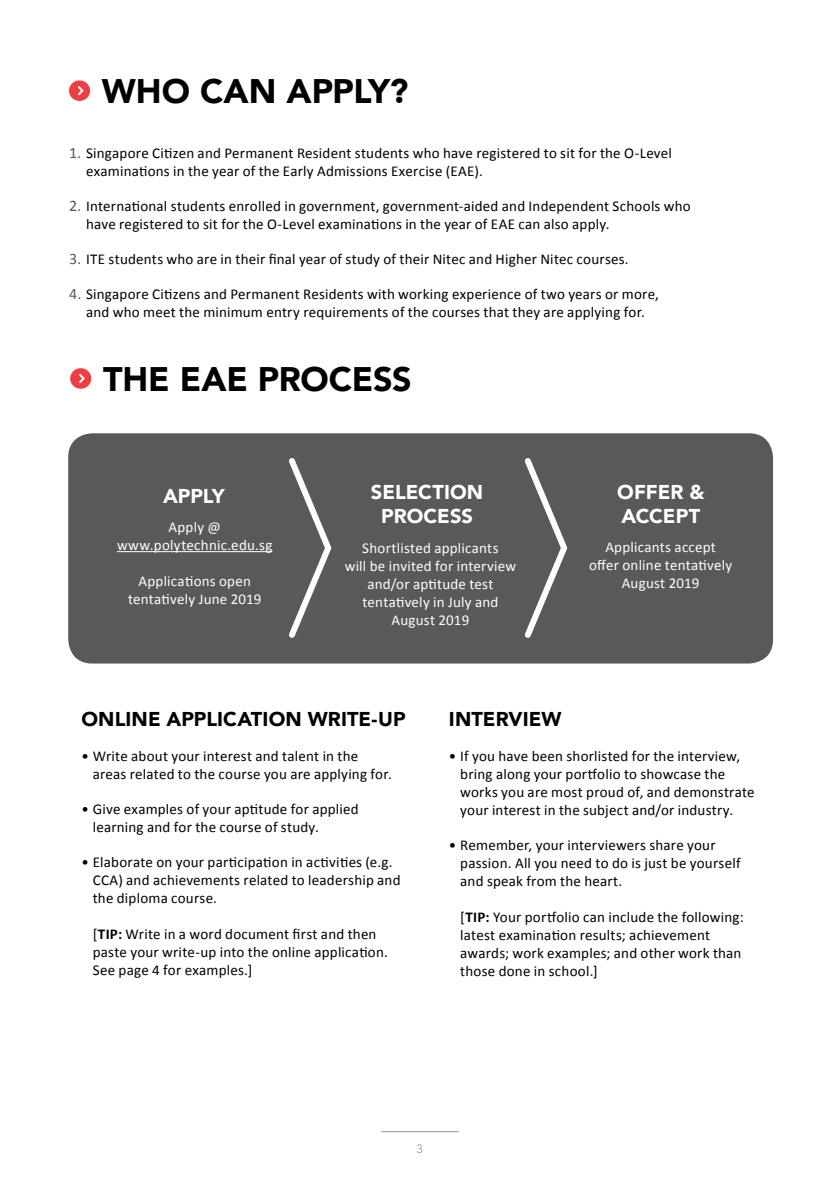
<style>
.page{position:relative;width:840px;height:1191px;background:#fff}
.page>*{position:absolute;margin:0;border:0;box-sizing:border-box;transform-origin:0 0}
.t1{font:900 34px "Avenir";letter-spacing:-.005em;color:#000}
.t2{font:900 20px "Avenir";letter-spacing:.005em;color:#000}
.t3{font:900 20px/24px "Avenir";color:#fff;text-align:center}
.t4{font:15px/18px "Calibri";letter-spacing:.015em;color:#000}
.t5{font:15px/18px "Calibri";letter-spacing:.015em;color:#fff;text-align:center}
.t6{font:12px "Avenir";color:#939598}
.s1{font-size:16px;color:#58595b}
.s2{font-weight:700}
</style>
<div class="page">
<svg style="left:68px;top:79px;width:23px;height:23px"></svg>
<div style="left:67px;top:78px;width:25px;height:25px;border:2px solid #fff;border-radius:50%"></div>
<svg style="left:76px;top:84px;width:9px;height:13px"></svg>
<svg style="left:69px;top:367px;width:23px;height:23px"></svg>
<div style="left:68px;top:366px;width:25px;height:25px;border:2px solid #fff;border-radius:50%"></div>
<svg style="left:77px;top:372px;width:9px;height:13px"></svg>
<div style="left:68px;top:433px;width:704px;height:230px;background:#58595b;border-radius:24px"></div>
<hr style="left:117px;top:551px;width:155px;height:1px;background:#fff">
<svg style="left:289px;top:458px;width:43px;height:180px"></svg>
<svg style="left:524px;top:458px;width:44px;height:180px"></svg>
<hr style="left:381px;top:1131px;width:77px;height:1px;background:#939598">
<h1 class="t1" style="left:102px;top:62px;width:308px">WHO CAN APPLY?</h1>
<p class="t4" style="left:86px;top:143px;width:587px;text-indent:-17px"><span class="s1">1.</span> Singapore Citizen and Permanent Resident students who have registered to sit for the O-Level examinations in the year of the Early Admissions Exercise (EAE).</p>
<p class="t4" style="left:86px;top:196px;width:606px;text-indent:-17px"><span class="s1">2.</span> International students enrolled in government, government-aided and Independent Schools who have registered to sit for the O-Level examinations in the year of EAE can also apply.</p>
<p class="t4" style="left:69px;top:249px;width:561px"><span class="s1">3.</span> ITE students who are in their final year of study of their Nitec and Higher Nitec courses.</p>
<p class="t4" style="left:69px;top:284px;width:591px;text-align:center"><span class="s1">4.</span> Singapore Citizens and Permanent Residents with working experience of two years or more, and who meet the minimum entry requirements of the courses that they are applying for.</p>
<h1 class="t1" style="left:103px;top:350px;width:310px">THE EAE PROCESS</h1>
<h2 class="t3" style="left:163px;top:483px;width:63px">APPLY</h2>
<p class="t5" style="left:117px;top:517px;width:157px">Apply @ www.polytechnic.edu.sg</p>
<p class="t5" style="left:128px;top:571px;width:135px">Applications open tentatively June 2019</p>
<h2 class="t3" style="left:370px;top:479px;width:114px">SELECTION<br>PROCESS</h2>
<p class="t5" style="left:344px;top:538px;width:173px">Shortlisted applicants<br>will be invited for interview and/or aptitude test tentatively in July and<br>August 2019</p>
<h2 class="t3" style="left:617px;top:479px;width:89px;text-align:left">OFFER &amp;<br>ACCEPT</h2>
<p class="t5" style="left:588px;top:538px;width:144px">Applicants accept offer online tentatively<br>August 2019</p>
<h2 class="t2" style="left:81px;top:702px;width:325px">ONLINE APPLICATION WRITE-UP</h2>
<h2 class="t2" style="left:448px;top:702px;width:114px">INTERVIEW</h2>
<p class="t4" style="left:93px;top:746px;width:300px;text-indent:-11px">• Write about your interest and talent in the areas related to the course you are applying for.</p>
<p class="t4" style="left:93px;top:799px;width:267px;text-indent:-11px">• Give examples of your aptitude for applied learning and for the course of study.</p>
<p class="t4" style="left:93px;top:852px;width:309px;text-indent:-11px">• Elaborate on your participation in activities (e.g.<br>CCA) and achievements related to leadership and the diploma course.</p>
<p class="t4" style="left:93px;top:924px;width:296px">[<span class="s2">TIP:</span> Write in a word document first and then paste your write-up into the online application.<br>See page 4 for examples.]</p>
<p class="t4" style="left:460px;top:746px;width:296px;text-indent:-11px">• If you have been shorlisted for the interview, bring along your portfolio to showcase the works you are most proud of, and demonstrate your interest in the subject and/or industry.</p>
<p class="t4" style="left:460px;top:835px;width:282px;text-indent:-11px">• Remember, your interviewers share your passion. All you need to do is just be yourself and speak from the heart.</p>
<p class="t4" style="left:460px;top:907px;width:285px">[<span class="s2">TIP:</span> Your portfolio can include the following: latest examination results; achievement awards; work examples; and other work than those done in school.]</p>
<p class="t6" style="left:416px;top:1141px;width:8px">3</p>
</div>
